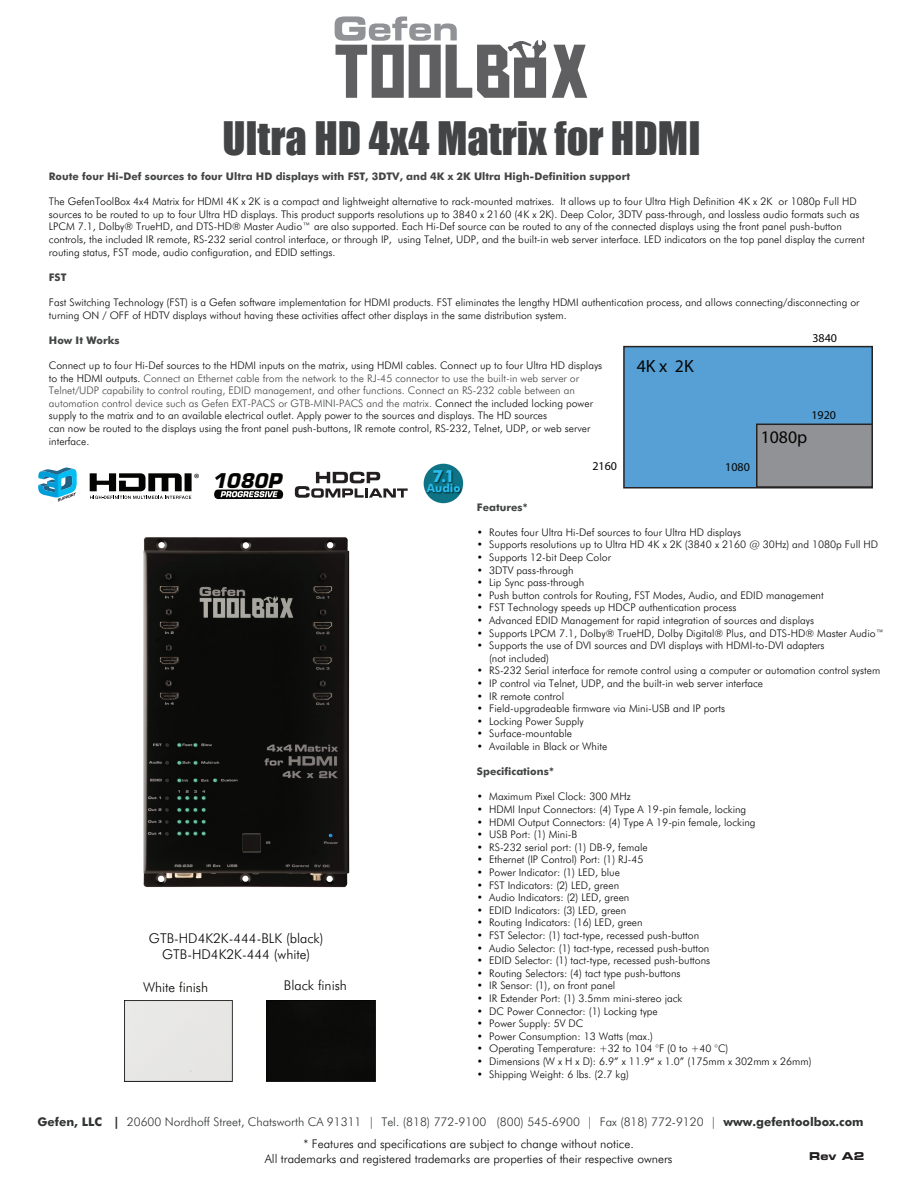
<style>
.page{position:relative;width:918px;height:1188px;background:#fff}
.page>*{position:absolute;margin:0;border:0;box-sizing:border-box;transform-origin:0 0}
.t1{font:42.45px "Impact";color:#434445}
.t2{font:italic 700 19.8px "Eurostile";color:#040503}
.t3{font:17.7px "Myriad";color:#040503}
.t4{font:700 16.8px "Futura BT";color:#27bdef}
.t5{font:300 13.5px/16.2px "Futura BT";color:#040503;text-align:center}
.t6{font:300 12px/22.4px "Futura BT";color:#323434}
.t7{font:300 12px "Futura BT";color:#060705}
.t8{font:12px "Myriad";color:#040503}
.t9{font:700 11.4px "Futura BT";color:#27bdef}
.t10{font:10.8px "Eurostile LT Std Bold Ex 2";color:#201d1e}
.t11{font:300 10.5px/12.6px "Futura BT";color:#060705}
.t12{font:700 10.5px "Futura BT";color:#434445}
.s1{color:#434445}
.s2{font-weight:700}
.s3{color:#060705}
</style>
<div class="page">
<svg style="left:552px;top:45px;width:35px;height:53px"></svg>
<svg style="left:335px;top:16px;width:211px;height:82px"></svg>
<svg style="left:90px;top:473px;width:102px;height:26px"></svg>
<svg style="left:214px;top:490px;width:69px;height:9px"></svg>
<svg style="left:38px;top:467px;width:39px;height:35px"></svg>
<svg style="left:295px;top:463px;width:162px;height:41px"></svg>
<img style="left:426px;top:466px;width:38px;height:32px">
<div style="left:266px;top:1000px;width:109px;height:82px;background:#0b0c0b"></div>
<div style="left:124px;top:1000px;width:109px;height:82px;background:#e7e6e5"></div>
<img style="left:143px;top:537px;width:207px;height:351px">
<div style="left:623px;top:346px;width:250px;height:143px;background:#56a0d5;border:2px solid #262324"></div>
<div style="left:756px;top:424px;width:117px;height:64px;background:#919295;border:2px solid #262324"></div>
<h1 class="t1" style="left:223px;top:105px;width:479px">Ultra HD 4x4 Matrix for HDMI</h1>
<p class="t12" style="left:49px;top:170px;width:583px">Route four Hi-Def sources to four Ultra HD displays with FST, 3DTV, and 4K x 2K Ultra High-Definition support</p>
<p class="t11" style="left:49px;top:195px;width:817px">The GefenToolBox 4x4 Matrix for HDMI 4K x 2K is a compact and lightweight alternative to rack-mounted matrixes. It allows up to four Ultra High Definition 4K x 2K or 1080p Full HD sources to be routed to up to four Ultra HD displays. This product supports resolutions up to 3840 x 2160 (4K x 2K). Deep Color, 3DTV pass-through, and lossless audio formats such as LPCM 7.1, Dolby® TrueHD, and DTS-HD® Master Audio™ are also supported. Each Hi-Def source can be routed to any of the connected displays using the front panel push-button controls, the included IR remote, RS-232 serial control interface, or through IP, using Telnet, UDP, and the built-in web server interface. LED indicators on the top panel display the current routing status, FST mode, audio configuration, and EDID settings.</p>
<p class="t12" style="left:49px;top:271px;width:19px">FST</p>
<p class="t11" style="left:49px;top:296px;width:812px">Fast Switching Technology (FST) is a Gefen software implementation for HDMI products. FST eliminates the lengthy HDMI authentication process, and allows connecting/disconnecting or turning ON / OFF of HDTV displays without having these activities affect other displays in the same distribution system.</p>
<p class="t12" style="left:49px;top:334px;width:72px">How It Works</p>
<p class="t11" style="left:49px;top:359px;width:555px">Connect up to four Hi-Def sources to the HDMI inputs on the matrix, using HDMI cables. Connect up to four Ultra HD displays to the HDMI outputs. <span class="s1">Connect an Ethernet cable from the network to the RJ-45 connector to use the built-in web server or Telnet/UDP capability to control routing, EDID management, and other functions. Connect an RS-232 cable between an automation control device such as Gefen EXT-PACS or GTB-MINI-PACS and the matrix.</span> Connect the included locking power supply to the matrix and to an available electrical outlet. Apply power to the sources and displays. The HD sources<br>can now be routed to the displays using the front panel push-buttons, IR remote control, RS-232, Telnet, UDP, or web server interface.</p>
<p class="t8" style="left:812px;top:332px;width:26px">3840</p>
<h3 class="t3" style="left:637px;top:358px;width:59px">4K x 2K</h3>
<p class="t8" style="left:812px;top:409px;width:26px">1920</p>
<h3 class="t3" style="left:761px;top:428px;width:48px">1080p</h3>
<h2 class="t2" style="left:194px;top:469px;width:89px"><sup>®</sup> 1080P</h2>
<h3 class="t4" style="left:433px;top:466px;width:24px">7.1</h3>
<p class="t9" style="left:427px;top:481px;width:35px">Audio</p>
<p class="t5" style="left:149px;top:930px;width:176px">GTB-HD4K2K-444-BLK (black)<br>GTB-HD4K2K-444 (white)</p>
<p class="t5" style="left:143px;top:979px;width:67px">White finish</p>
<p class="t5" style="left:284px;top:977px;width:65px">Black finish</p>
<p class="t8" style="left:592px;top:460px;width:26px">2160</p>
<p class="t8" style="left:725px;top:461px;width:26px">1080</p>
<p class="t12" style="left:477px;top:500px;width:53px">Features*</p>
<p class="t11" style="left:477px;top:526px;width:266px">• Routes four Ultra Hi-Def sources to four Ultra HD displays</p>
<p class="t11" style="left:477px;top:538px;width:403px">• Supports resolutions up to Ultra HD 4K x 2K (3840 x 2160 @ 30Hz) and 1080p Full HD</p>
<p class="t11" style="left:477px;top:551px;width:136px">• Supports 12-bit Deep Color</p>
<p class="t11" style="left:477px;top:563px;width:98px">• 3DTV pass-through</p>
<p class="t11" style="left:477px;top:576px;width:109px">• Lip Sync pass-through</p>
<p class="t11" style="left:477px;top:589px;width:348px">• Push button controls for Routing, FST Modes, Audio, and EDID management</p>
<p class="t11" style="left:477px;top:601px;width:261px">• FST Technology speeds up HDCP authentication process</p>
<p class="t11" style="left:477px;top:614px;width:339px">• Advanced EDID Management for rapid integration of sources and displays</p>
<p class="t11" style="left:477px;top:626px;width:409px">• Supports LPCM 7.1, Dolby® TrueHD, Dolby Digital® Plus, and DTS-HD® Master Audio™</p>
<p class="t11" style="left:489px;top:639px;width:337px;text-indent:-12px">• Supports the use of DVI sources and DVI displays with HDMI-to-DVI adapters (not included)</p>
<p class="t11" style="left:477px;top:664px;width:405px">• RS-232 Serial interface for remote control using a computer or automation control system</p>
<p class="t11" style="left:477px;top:677px;width:288px">• IP control via Telnet, UDP, and the built-in web server interface</p>
<p class="t11" style="left:477px;top:689px;width:89px">• IR remote control</p>
<p class="t11" style="left:477px;top:702px;width:250px">• Field-upgradeable firmware via Mini-USB and IP ports</p>
<p class="t11" style="left:477px;top:715px;width:108px">• Locking Power Supply</p>
<p class="t11" style="left:477px;top:727px;width:97px">• Surface-mountable</p>
<p class="t11" style="left:477px;top:740px;width:132px">• Available in Black or White</p>
<p class="t12" style="left:477px;top:765px;width:79px">Specifications*</p>
<p class="t11" style="left:477px;top:790px;width:155px">• Maximum Pixel Clock: 300 MHz</p>
<p class="t11" style="left:477px;top:803px;width:271px">• HDMI Input Connectors: (4) Type A 19-pin female, locking</p>
<p class="t11" style="left:477px;top:815px;width:280px">• HDMI Output Connectors: (4) Type A 19-pin female, locking</p>
<p class="t11" style="left:477px;top:828px;width:102px">• USB Port: (1) Mini-B</p>
<p class="t11" style="left:477px;top:841px;width:172px">• RS-232 serial port: (1) DB-9, female</p>
<p class="t11" style="left:477px;top:853px;width:168px">• Ethernet (IP Control) Port: (1) RJ-45</p>
<p class="t11" style="left:477px;top:866px;width:145px">• Power Indicator: (1) LED, blue</p>
<p class="t11" style="left:477px;top:878px;width:144px">• FST Indicators: (2) LED, green</p>
<p class="t11" style="left:477px;top:891px;width:154px">• Audio Indicators: (2) LED, green</p>
<p class="t11" style="left:477px;top:904px;width:151px">• EDID Indicators: (3) LED, green</p>
<p class="t11" style="left:477px;top:916px;width:167px">• Routing Indicators: (16) LED, green</p>
<p class="t11" style="left:477px;top:929px;width:224px">• FST Selector: (1) tact-type, recessed push-button</p>
<p class="t11" style="left:477px;top:941px;width:234px">• Audio Selector: (1) tact-type, recessed push-button</p>
<p class="t11" style="left:477px;top:954px;width:235px">• EDID Selector: (1) tact-type, recessed push-buttons</p>
<p class="t11" style="left:477px;top:967px;width:205px">• Routing Selectors: (4) tact type push-buttons</p>
<p class="t11" style="left:477px;top:979px;width:140px">• IR Sensor: (1), on front panel</p>
<p class="t11" style="left:477px;top:992px;width:207px">• IR Extender Port: (1) 3.5mm mini-stereo jack</p>
<p class="t11" style="left:477px;top:1004px;width:182px">• DC Power Connector: (1) Locking type</p>
<p class="t11" style="left:477px;top:1017px;width:108px">• Power Supply: 5V DC</p>
<p class="t11" style="left:477px;top:1030px;width:178px">• Power Consumption: 13 Watts (max.)</p>
<p class="t11" style="left:477px;top:1042px;width:253px">• Operating Temperature: +32 to 104 °F (0 to +40 °C)</p>
<p class="t11" style="left:477px;top:1055px;width:336px">• Dimensions (W x H x D): 6.9” x 11.9“ x 1.0” (175mm x 302mm x 26mm)</p>
<p class="t11" style="left:477px;top:1067px;width:153px">• Shipping Weight: 6 lbs. (2.7 kg)</p>
<p class="t6" style="left:303px;top:1110px;width:562px;text-indent:-266px"><span class="s2">Gefen, LLC |</span> 20600 Nordhoff Street, Chatsworth CA 91311 | Tel. (818) 772-9100 (800) 545-6900 | Fax (818) 772-9120 | <span class="s2">www.gefentoolbox.com </span><span class="s3">* Features and specifications are subject to change without notice.</span></p>
<p class="t7" style="left:265px;top:1151px;width:409px">All trademarks and registered trademarks are properties of their respective owners</p>
<p class="t10" style="left:809px;top:1149px;width:57px">Rev A2</p>
</div>
